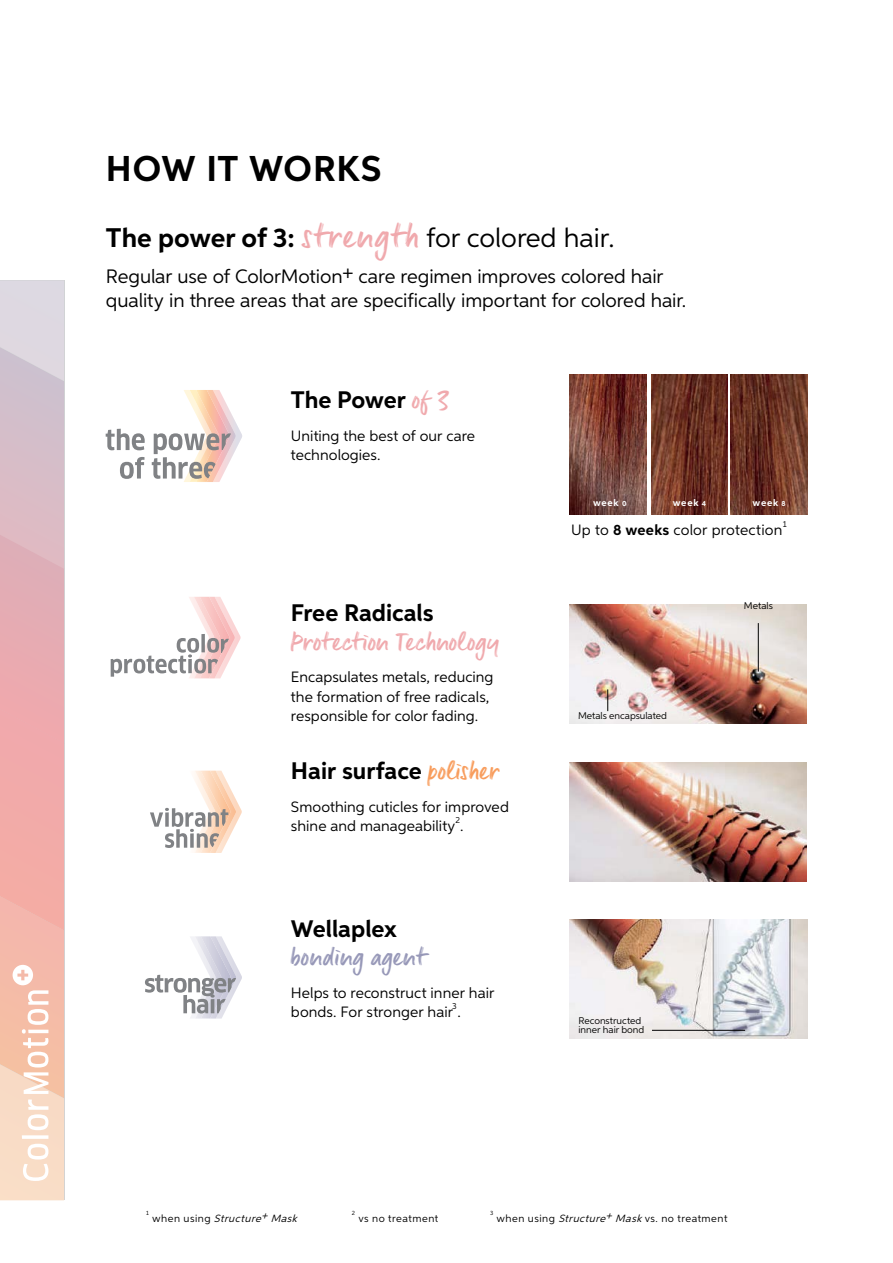
<style>
.page{position:relative;width:893px;height:1263px;background:#fff}
.page>*{position:absolute;margin:0;border:0;box-sizing:border-box;transform-origin:0 0}
.t1{font:700 36px "Aspira";letter-spacing:.025em;color:#000}
.t2{font:27px "Aspira";color:#000}
.t3{font:700 24px "Aspira";letter-spacing:-.005em;color:#000}
.t4{font:24px "Change";letter-spacing:.01em;color:#f0a9ad}
.t5{font:24px "Change";letter-spacing:.02em;color:#9798b8}
.t6{font:19.5px/23.4px "Aspira";letter-spacing:-.005em;color:#000}
.t7{font:15px/19.5px "Aspira";letter-spacing:.005em;color:#000}
.t8{font:10.5px "Aspira";letter-spacing:.045em;color:#000}
.t9{font:italic 10.5px "Aspira";color:#000}
.t10{font:9.75px/9.1px "Aspira";color:#000}
.t11{font:700 9.75px "Aspira";letter-spacing:.075em;color:#fff}
.t12{font:8.7px "Aspira";color:#000}
.t13{font:6.15px "Aspira";color:#000}
.s1{font-weight:700}
.s2{font-family:"Change";font-size:31.5px;color:#f0a9ad}
.s3{font-family:"Change";font-weight:400;color:#f0a9ad}
.s4{font-family:"Change";font-weight:400;color:#f89d5d}
.s5{font-size:7.35px}
.s6{font-style:normal}
.s7{font-style:italic}
</style>
<div class="page">
<img style="left:569px;top:605px;width:238px;height:119px">
<img style="left:569px;top:919px;width:239px;height:119px">
<img style="left:569px;top:762px;width:238px;height:119px">
<hr style="left:652px;top:1030px;width:93px;height:1px;background:#000">
<hr style="left:758px;top:623px;width:1px;height:48px;background:#000">
<svg style="left:607px;top:689px;width:1px;height:22px"></svg>
<img style="left:731px;top:375px;width:77px;height:140px">
<img style="left:651px;top:375px;width:77px;height:140px">
<img style="left:569px;top:375px;width:77px;height:140px">
<svg style="left:120px;top:457px;width:25px;height:22px"></svg>
<svg style="left:106px;top:429px;width:39px;height:21px"></svg>
<svg style="left:152px;top:390px;width:90px;height:92px"></svg>
<svg style="left:111px;top:597px;width:130px;height:81px"></svg>
<svg style="left:145px;top:936px;width:97px;height:82px"></svg>
<svg style="left:150px;top:771px;width:92px;height:82px"></svg>
<svg style="left:0;top:280px;width:64px;height:920px;background:#e9bdbc"></svg>
<h1 class="t1" style="left:106px;top:146px;width:277px">HOW IT WORKS</h1>
<h2 class="t2" style="left:106px;top:221px;width:510px"><span class="s1">The power of 3:</span> <span class="s2">strength</span> for colored hair.</h2>
<h3 class="t6" style="left:106px;top:265px;width:582px">Regular use of ColorMotion+ care regimen improves colored hair quality in three areas that are specifically important for colored hair.</h3>
<h3 class="t3" style="left:291px;top:385px;width:161px">The Power <span class="s3">of 3</span></h3>
<p class="t7" style="left:291px;top:425px;width:186px">Uniting the best of our care technologies.</p>
<h3 class="t3" style="left:291px;top:598px;width:144px">Free Radicals</h3>
<h3 class="t4" style="left:291px;top:628px;width:210px">Protection Technology</h3>
<p class="t7" style="left:291px;top:667px;width:204px">Encapsulates metals, reducing the formation of free radicals, responsible for color fading.</p>
<h3 class="t3" style="left:291px;top:756px;width:211px">Hair surface <span class="s4">polisher</span></h3>
<p class="t7" style="left:291px;top:796px;width:219px">Smoothing cuticles for improved shine and manageability .</p>
<p class="t12" style="left:455px;top:815px;width:6px">2</p>
<h3 class="t3" style="left:291px;top:914px;width:107px">Wellaplex</h3>
<h3 class="t5" style="left:291px;top:943px;width:137px">bonding agent</h3>
<p class="t7" style="left:291px;top:982px;width:205px">Helps to reconstruct inner hair bonds. For stronger hair .</p>
<p class="t12" style="left:452px;top:1001px;width:6px">3</p>
<p class="t11" style="left:593px;top:496px;width:35px">week <span class="s5">0</span></p>
<p class="t11" style="left:673px;top:496px;width:35px">week <span class="s5">4</span></p>
<p class="t11" style="left:753px;top:496px;width:35px">week <span class="s5">8</span></p>
<p class="t12" style="left:783px;top:519px;width:5px">1</p>
<p class="t7" style="left:571px;top:520px;width:213px">Up to <span class="s1">8 weeks</span> color protection</p>
<p class="t10" style="left:578px;top:711px;width:90px">Metals encapsulated</p>
<p class="t10" style="left:744px;top:601px;width:30px">Metals</p>
<p class="t10" style="left:578px;top:1016px;width:67px">Reconstructed inner hair bond</p>
<p class="t13" style="left:146px;top:1209px;width:4px">1</p>
<p class="t9" style="left:152px;top:1212px;width:150px"><span class="s6">w h e n u s i n g</span> Structure+ Mask</p>
<p class="t13" style="left:352px;top:1209px;width:5px">2</p>
<p class="t8" style="left:358px;top:1212px;width:81px">vs no treatment</p>
<p class="t13" style="left:490px;top:1209px;width:5px">3</p>
<p class="t8" style="left:496px;top:1212px;width:232px">when using <span class="s7">Structure</span><sup>+</sup> <span class="s7">Mask</span>vs. no treatment</p>
</div>
